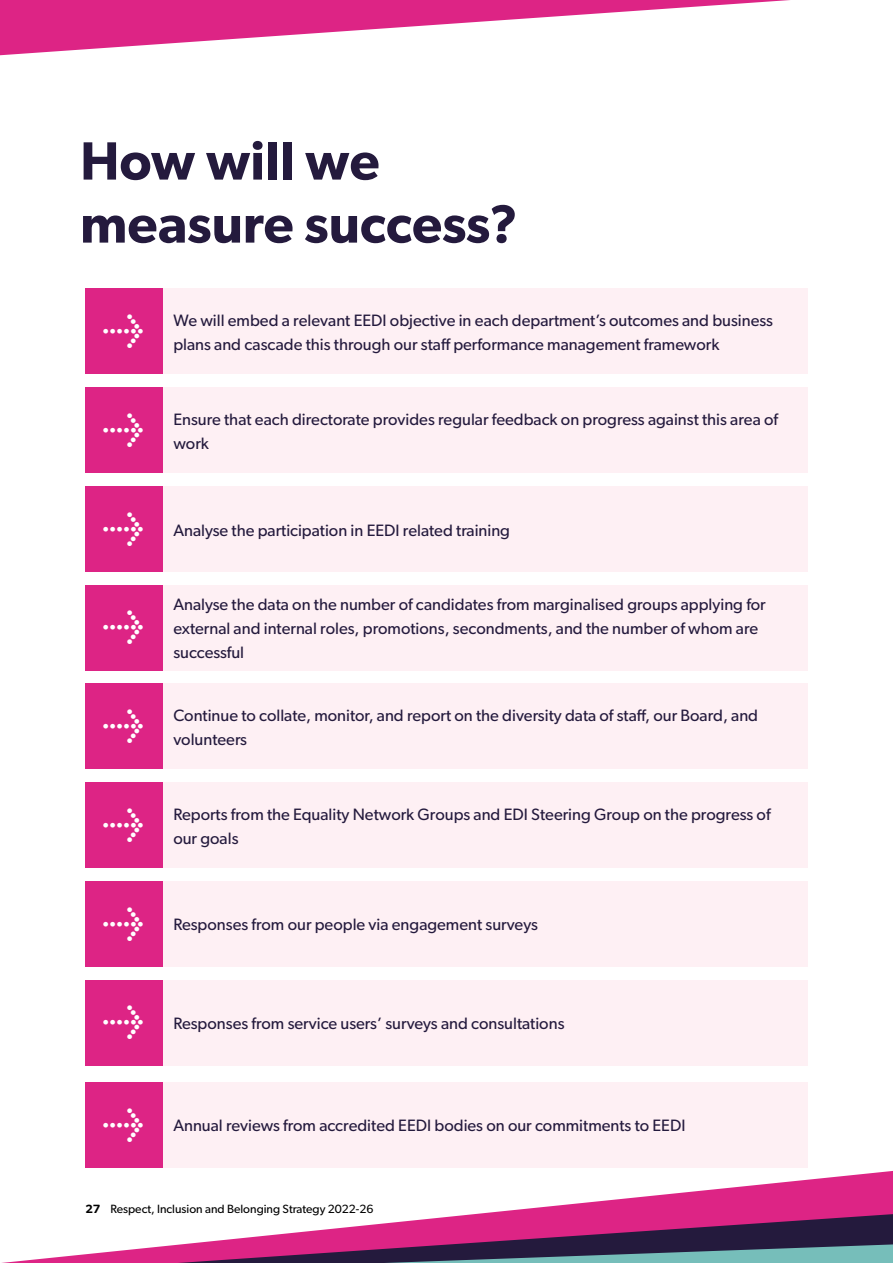
<style>
.page{position:relative;width:893px;height:1263px;background:#fff}
.page>*{position:absolute;margin:0;border:0;box-sizing:border-box;transform-origin:0 0}
.heading_1{font:600 54px/63px "Gibson";color:#241a3d}
.t1{font:800 42px "Gibson";color:#fff}
.t2{font:16.5px/24px "Gibson";color:#241a3d}
.t3{font:12px "Gibson";color:#000}
.s1{font-weight:600}
</style>
<div class="page">
<svg style="left:85px;top:1164px;width:808px;height:45px"></svg>
<svg style="left:205px;top:1209px;width:688px;height:33px;fill:#dd2485"></svg>
<svg style="left:1px;top:1242px;width:892px;height:21px;background:#816085"></svg>
<svg style="left:0;top:0;width:790px;height:55px;fill:#dd2987"></svg>
<div style="left:163px;top:289px;width:644px;height:85px;background:#fef0f4"></div>
<div style="left:86px;top:289px;width:77px;height:85px;background:#dd2485"></div>
<div style="left:163px;top:387px;width:644px;height:86px;background:#fef0f4"></div>
<div style="left:86px;top:387px;width:77px;height:86px;background:#dd2485"></div>
<div style="left:163px;top:486px;width:644px;height:86px;background:#fef0f4"></div>
<div style="left:86px;top:486px;width:77px;height:86px;background:#dd2485"></div>
<div style="left:163px;top:585px;width:644px;height:85px;background:#fef0f4"></div>
<div style="left:86px;top:585px;width:77px;height:85px;background:#dd2485"></div>
<div style="left:163px;top:684px;width:644px;height:85px;background:#fef0f4"></div>
<div style="left:86px;top:684px;width:77px;height:85px;background:#dd2485"></div>
<div style="left:163px;top:782px;width:644px;height:86px;background:#fef0f4"></div>
<div style="left:86px;top:782px;width:77px;height:86px;background:#dd2485"></div>
<div style="left:163px;top:881px;width:644px;height:85px;background:#fef0f4"></div>
<div style="left:86px;top:881px;width:77px;height:85px;background:#dd2485"></div>
<div style="left:163px;top:980px;width:644px;height:85px;background:#fef0f4"></div>
<div style="left:86px;top:980px;width:77px;height:85px;background:#dd2485"></div>
<div style="left:163px;top:1082px;width:644px;height:85px;background:#fef0f4"></div>
<div style="left:86px;top:1082px;width:77px;height:85px;background:#dd2485"></div>
<p class="heading_1" style="left:80px;top:128px;width:439px">How will we measure success?</p>
<h2 class="t1" style="left:104px;top:309px;width:43px">≥</h2>
<h2 class="t1" style="left:104px;top:408px;width:43px">≥</h2>
<h2 class="t1" style="left:104px;top:506px;width:43px">≥</h2>
<h2 class="t1" style="left:104px;top:605px;width:43px">≥</h2>
<h2 class="t1" style="left:104px;top:704px;width:43px">≥</h2>
<h2 class="t1" style="left:104px;top:802px;width:43px">≥</h2>
<p class="t2" style="left:173px;top:308px;width:601px">We will embed a relevant EEDI objective in each department’s outcomes and business</p>
<p class="t2" style="left:173px;top:332px;width:548px">plans and cascade this through our staff performance management framework</p>
<p class="t2" style="left:173px;top:407px;width:606px">Ensure that each directorate provides regular feedback on progress against this area of</p>
<p class="t2" style="left:173px;top:431px;width:37px">work</p>
<p class="t2" style="left:173px;top:517px;width:338px">Analyse the participation in EEDI related training</p>
<p class="t2" style="left:173px;top:592px;width:594px">Analyse the data on the number of candidates from marginalised groups applying for external and internal roles, promotions, secondments, and the number of whom are</p>
<p class="t2" style="left:173px;top:640px;width:72px">successful</p>
<p class="t2" style="left:173px;top:703px;width:586px">Continue to collate, monitor, and report on the diversity data of staff, our Board, and</p>
<p class="t2" style="left:173px;top:727px;width:75px">volunteers</p>
<p class="t2" style="left:173px;top:802px;width:599px">Reports from the Equality Network Groups and EDI Steering Group on the progress of</p>
<p class="t2" style="left:173px;top:826px;width:67px">our goals</p>
<h2 class="t1" style="left:104px;top:901px;width:43px">≥</h2>
<p class="t2" style="left:173px;top:912px;width:366px">Responses from our people via engagement surveys</p>
<h2 class="t1" style="left:104px;top:1000px;width:43px">≥</h2>
<p class="t2" style="left:173px;top:1011px;width:393px">Responses from service users’ surveys and consultations</p>
<h2 class="t1" style="left:104px;top:1102px;width:43px">≥</h2>
<p class="t2" style="left:173px;top:1113px;width:514px">Annual reviews from accredited EEDI bodies on our commitments to EEDI</p>
<p class="t3" style="left:86px;top:1201px;width:290px"><span class="s1">27</span> Respect, Inclusion and Belonging Strategy 2022-26</p>
</div>
